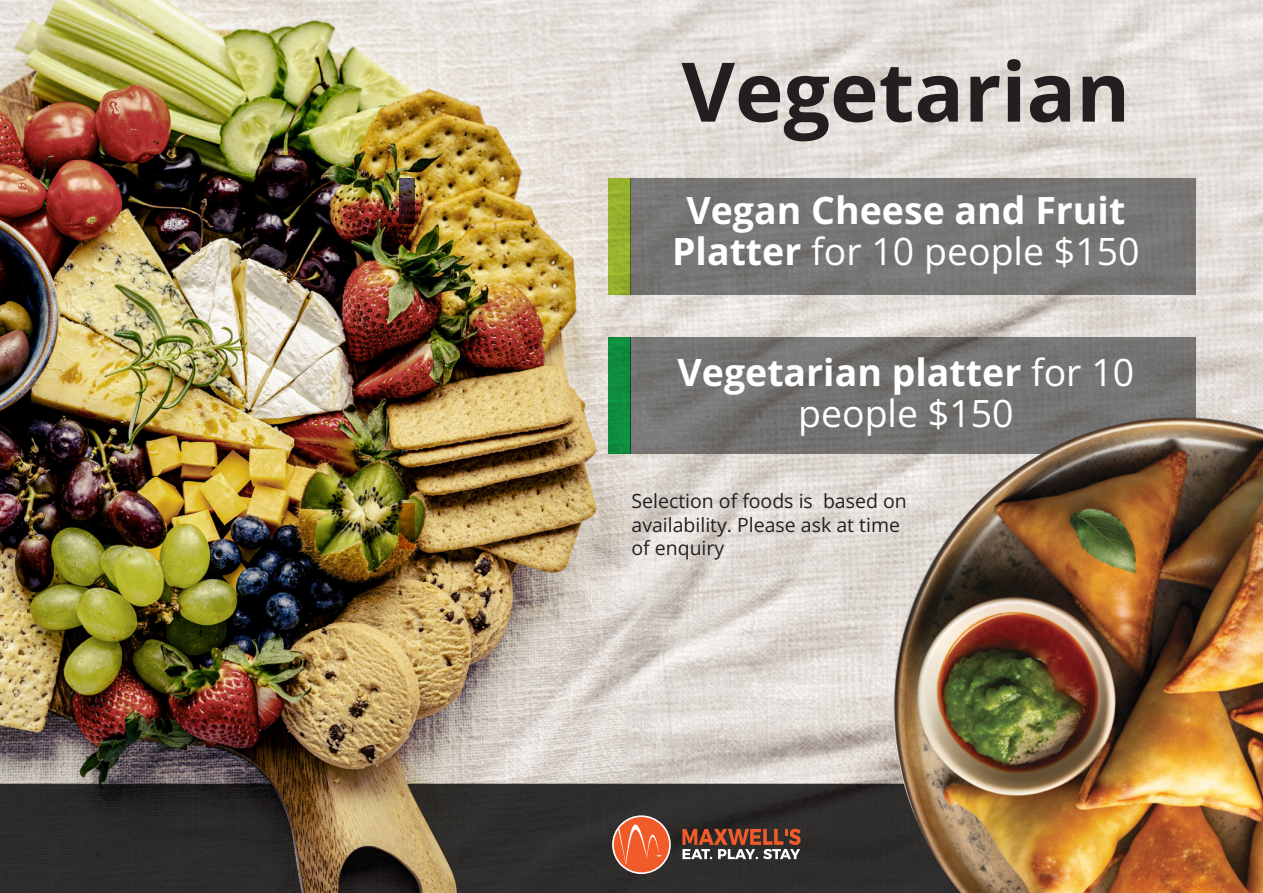
<style>
.page{position:relative;width:1263px;height:893px;background:#fff}
.page>*{position:absolute;margin:0;border:0;box-sizing:border-box;transform-origin:0 0}
.t1{font:700 82.2px "Open Sans";color:#231f20}
.t2{font:700 37.5px/40.5px "Open Sans";color:#fff;text-align:center}
.t3{font:19.5px/23.4px "Open Sans";color:#231f20}
.s1{font-weight:400}
</style>
<div class="page">
<img style="left:0;top:0;width:1263px;height:893px">
<svg style="left:682px;top:829px;width:119px;height:30px;background:#835849"></svg>
<svg style="left:612px;top:815px;width:59px;height:59px;background:#c76646"></svg>
<div style="left:630px;top:178px;width:565px;height:117px;background:#777675"></div>
<div style="left:608px;top:178px;width:22px;height:117px;background:linear-gradient(to right,#99b42e,#95af2c)"></div>
<svg style="left:630px;top:337px;width:565px;height:116px;background:#737270"></svg>
<div style="left:608px;top:337px;width:22px;height:116px;background:#0f8d3e"></div>
<svg style="left:399px;top:178px;width:15px;height:45px"></svg>
<svg style="left:399px;top:503px;width:15px;height:45px"></svg>
<img style="left:840px;top:367px;width:423px;height:526px">
<h1 class="t1" style="left:681px;top:34px;width:450px">Vegetarian</h1>
<p class="t2" style="left:672px;top:189px;width:469px">Vegan Cheese and Fruit<br>Platter <span class="s1">for 10 people $150</span></p>
<p class="t2" style="left:677px;top:351px;width:458px">Vegetarian platter <span class="s1">for 10 people $150</span></p>
<p class="t3" style="left:631px;top:489px;width:277px">Selection of foods is based on availability. Please ask at time of enquiry</p>
</div>
